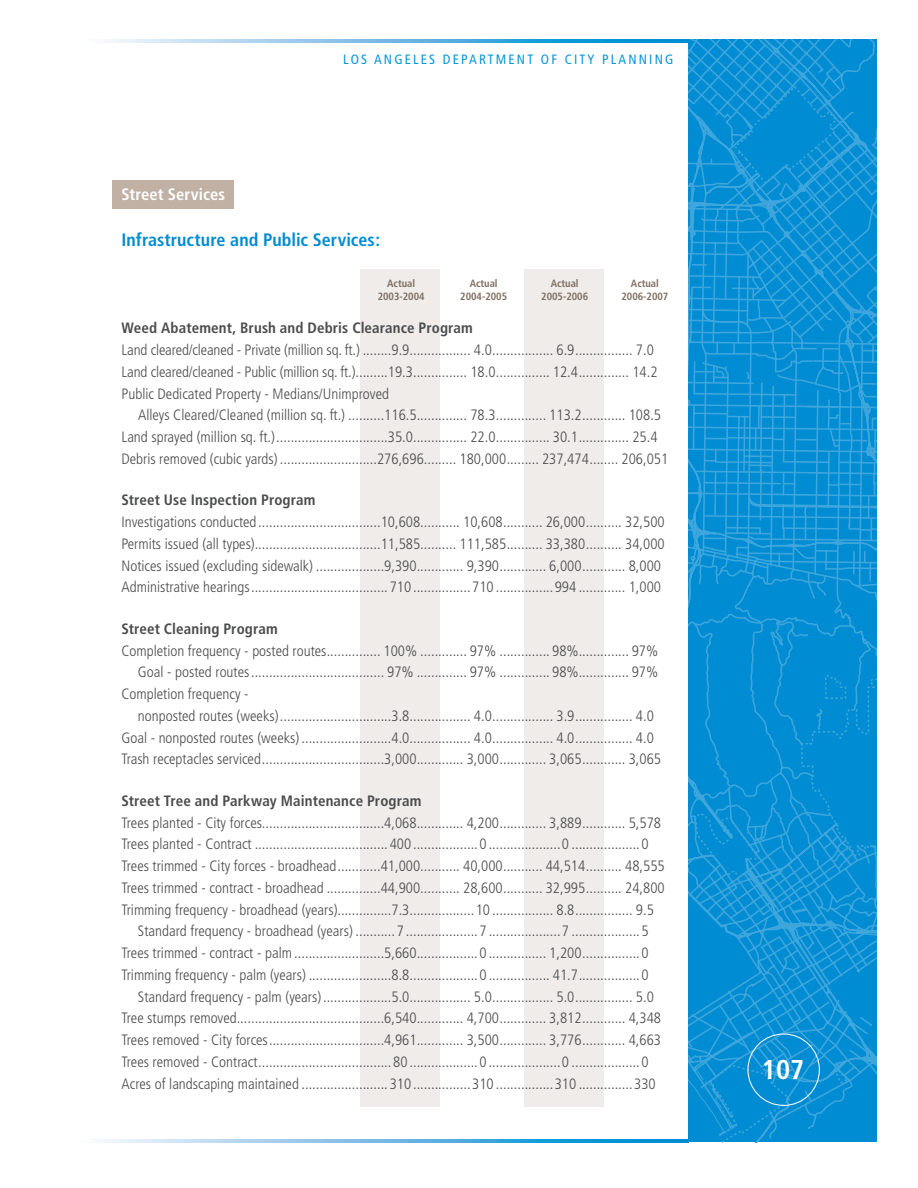
<style>
.page{position:relative;width:918px;height:1188px;background:#fff}
.page>*{position:absolute;margin:0;border:0;box-sizing:border-box;transform-origin:0 0}
.t1{font:700 condensed 27.15px "Frutiger";color:#fff}
.Body_Copy{font:700 condensed 18px "Frutiger";color:#008cd2}
.Body_Copy-2{font:700 condensed 16.5px "Frutiger";letter-spacing:.005em;color:#fff}
.Body_Copy-3{font:300 condensed 15px/21.8px "Frutiger";color:#4b4c4d}
.Body_Copy-4{font:700 condensed 15px "Frutiger";letter-spacing:.01em;color:#4b4c4d}
.t2{font:condensed 13.5px "Frutiger";letter-spacing:.16em;color:#0696d7}
.t3{font:700 condensed 10.5px "Frutiger";color:#7e6d5f}
.s1{font-weight:700}
</style>
<div class="page">
<svg style="left:689px;top:779px;width:188px;height:363px;background:#0c90d4"></svg>
<svg style="left:688px;top:39px;width:189px;height:740px;background:#0b90d3"></svg>
<svg style="left:99px;top:1139px;width:590px;height:3px;background:#6cb9e4"></svg>
<svg style="left:104px;top:39px;width:585px;height:3px;background:#6cb9e4"></svg>
<div style="left:747px;top:1034px;width:73px;height:72px;border:1px solid #fff;border-radius:50%"></div>
<div style="left:360px;top:269px;width:80px;height:837px;background:#efece9"></div>
<div style="left:524px;top:269px;width:79px;height:837px;background:#efece9"></div>
<div style="left:112px;top:181px;width:122px;height:28px;background:#c0b1a4"></div>
<p class="t2" style="left:343px;top:52px;width:332px">LOS ANGELES DEPARTMENT OF CITY PLANNING</p>
<p class="Body_Copy-2" style="left:122px;top:185px;width:105px">Street Services</p>
<p class="Body_Copy" style="left:122px;top:229px;width:260px">Infrastructure and Public Services:</p>
<p class="t3" style="left:387px;top:277px;width:30px">Actual</p>
<p class="t3" style="left:378px;top:290px;width:48px">2003-2004</p>
<p class="t3" style="left:470px;top:277px;width:30px">Actual</p>
<p class="t3" style="left:460px;top:290px;width:48px">2004-2005</p>
<p class="t3" style="left:551px;top:277px;width:30px">Actual</p>
<p class="t3" style="left:541px;top:290px;width:48px">2005-2006</p>
<p class="t3" style="left:631px;top:277px;width:30px">Actual</p>
<p class="t3" style="left:621px;top:290px;width:48px">2006-2007</p>
<p class="Body_Copy-4" style="left:122px;top:319px;width:353px">Weed Abatement, Brush and Debris Clearance Program</p>
<p class="Body_Copy-3" style="left:122px;top:339px;width:534px">Land cleared/cleaned - Private (million sq. ft.) ........9.9................. 4.0................. 6.9................ 7.0</p>
<p class="Body_Copy-3" style="left:122px;top:361px;width:538px">Land cleared/cleaned - Public (million sq. ft.).........19.3............... 18.0............... 12.4.............. 14.2</p>
<p class="Body_Copy-3" style="left:122px;top:383px;width:269px">Public Dedicated Property - Medians/Unimproved</p>
<p class="Body_Copy-3" style="left:138px;top:404px;width:525px">Alleys Cleared/Cleaned (million sq. ft.) ..........116.5.............. 78.3.............. 113.2............ 108.5</p>
<p class="Body_Copy-3" style="left:121px;top:426px;width:538px">Land sprayed (million sq. ft.)...............................35.0............... 22.0............... 30.1.............. 25.4</p>
<p class="Body_Copy-3" style="left:121px;top:448px;width:548px">Debris removed (cubic yards) ...........................276,696......... 180,000......... 237,474........ 206,051</p>
<p class="Body_Copy-3" style="left:121px;top:489px;width:545px"><span class="s1">Street Use Inspection Program<br></span>Investigations conducted ..................................10,608........... 10,608........... 26,000.......... 32,500<br>Permits issued (all types)...................................11,585.......... 111,585.......... 33,380.......... 34,000<br>Notices issued (excluding sidewalk) ...................9,390............. 9,390............. 6,000............ 8,000<br>Administrative hearings......................................710................710 ................994 ............. 1,000</p>
<p class="Body_Copy-4" style="left:121px;top:620px;width:158px">Street Cleaning Program</p>
<p class="Body_Copy-3" style="left:121px;top:640px;width:538px">Completion frequency - posted routes............... 100% ............. 97% .............. 98%.............. 97%</p>
<p class="Body_Copy-3" style="left:138px;top:662px;width:522px">Goal - posted routes..................................... 97% .............. 97% .............. 98%.............. 97%</p>
<p class="Body_Copy-3" style="left:121px;top:683px;width:129px">Completion frequency -</p>
<p class="Body_Copy-3" style="left:138px;top:705px;width:517px">nonposted routes (weeks)...............................3.8................. 4.0................. 3.9................ 4.0</p>
<p class="Body_Copy-3" style="left:121px;top:727px;width:534px">Goal - nonposted routes (weeks) .........................4.0................. 4.0................. 4.0................ 4.0</p>
<p class="Body_Copy-3" style="left:121px;top:749px;width:541px">Trash receptacles serviced..................................3,000............. 3,000............. 3,065............ 3,065</p>
<p class="Body_Copy-4" style="left:121px;top:792px;width:301px">Street Tree and Parkway Maintenance Program</p>
<p class="Body_Copy-3" style="left:121px;top:812px;width:541px">Trees planted - City forces..................................4,068............. 4,200............. 3,889............ 5,578</p>
<p class="Body_Copy-3" style="left:121px;top:834px;width:529px">Trees planted - Contract .....................................400..................0 ....................0 ...................0</p>
<p class="Body_Copy-3" style="left:121px;top:855px;width:545px">Trees trimmed - City forces - broadhead............41,000........... 40,000........... 44,514.......... 48,555</p>
<p class="Body_Copy-3" style="left:121px;top:877px;width:545px">Trees trimmed - contract - broadhead ...............44,900........... 28,600........... 32,995.......... 24,800</p>
<p class="Body_Copy-3" style="left:121px;top:899px;width:534px">Trimming frequency - broadhead (years)...............7.3..................10 ................. 8.8................ 9.5</p>
<p class="Body_Copy-3" style="left:138px;top:921px;width:512px">Standard frequency - broadhead (years) ........... 7....................7 ....................7 ...................5</p>
<p class="Body_Copy-3" style="left:121px;top:942px;width:529px">Trees trimmed - contract - palm.........................5,660.................0 ................ 1,200................0</p>
<p class="Body_Copy-3" style="left:121px;top:964px;width:529px">Trimming frequency - palm (years) .......................8.8...................0 ................. 41.7.................0</p>
<p class="Body_Copy-3" style="left:138px;top:986px;width:517px">Standard frequency - palm (years)...................5.0................. 5.0................. 5.0................ 5.0</p>
<p class="Body_Copy-3" style="left:121px;top:1008px;width:541px">Tree stumps removed.........................................6,540............. 4,700............. 3,812............ 4,348</p>
<p class="Body_Copy-3" style="left:121px;top:1029px;width:541px">Trees removed - City forces................................4,961............. 3,500............. 3,776............ 4,663</p>
<p class="Body_Copy-3" style="left:121px;top:1051px;width:529px">Trees removed - Contract.....................................80...................0 ....................0 ...................0</p>
<p class="Body_Copy-3" style="left:121px;top:1073px;width:536px">Acres of landscaping maintained ........................310................310 ................310 ...............330</p>
<h1 class="t1" style="left:762px;top:1054px;width:44px">107</h1>
</div>
